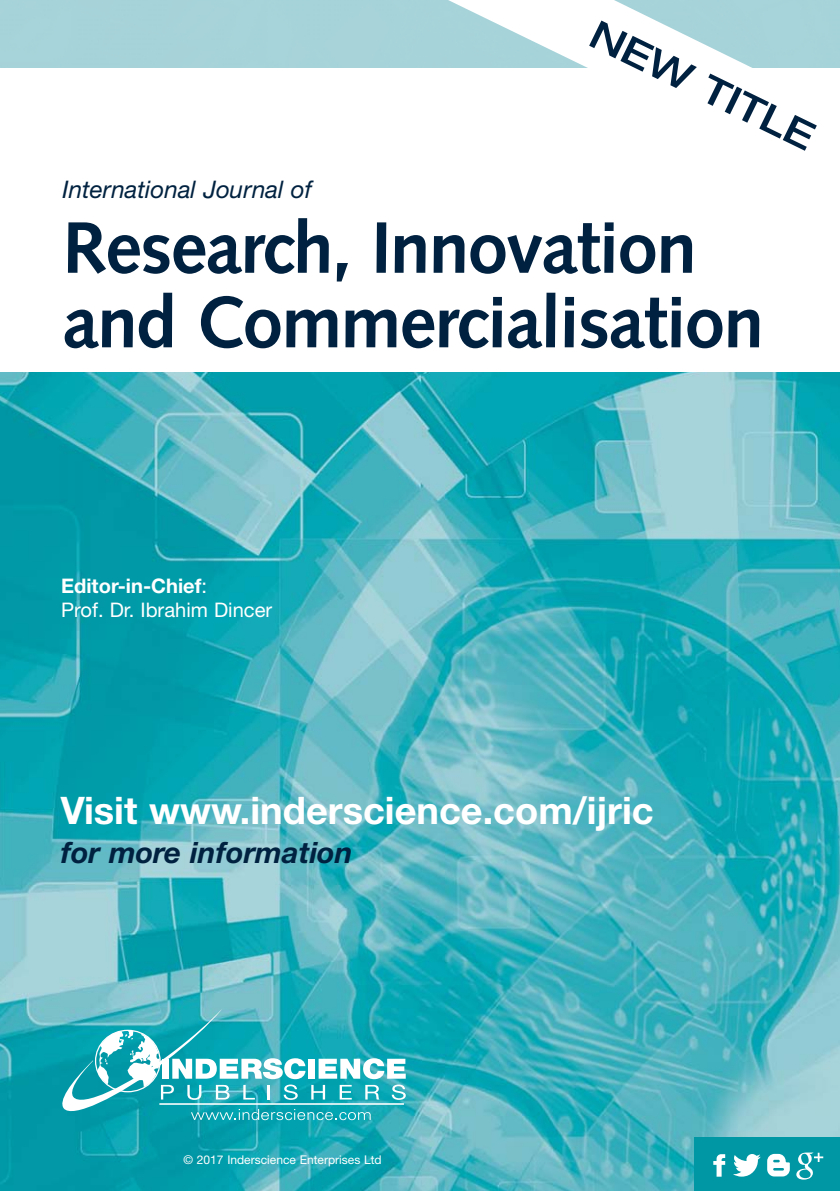
<style>
.page{position:relative;width:840px;height:1191px;background:#fff}
.page>*{position:absolute;margin:0;border:0;box-sizing:border-box;transform-origin:0 0}
.t1{font:700 72.8px/74.6px "Syntax";letter-spacing:-.02em;color:#002240}
.t2{font:500 expanded 39.2px "Helvetica Neue";color:#002240}
.t3{font:700 38px "Helvetica Neue";color:#fff}
.t4{font:italic 700 29.4px "Helvetica Neue";color:#002240}
.t5{font:italic 24.2px "Helvetica Neue";color:#002240}
.t6{font:20px/24.4px "Helvetica Neue";color:#fff}
.t7{font:12px "Helvetica Neue";color:#fff}
.s1{font-weight:700}
</style>
<div class="page">
<img style="left:0;top:372px;width:839px;height:819px">
<svg style="left:389px;top:0;width:450px;height:68px;fill:#a7d4d9"></svg>
<svg style="left:62px;top:1009px;width:343px;height:111px;background:#40b6c1"></svg>
<div style="left:694px;top:1137px;width:145px;height:54px;background:#0097a4"></div>
<svg style="left:713px;top:1154px;width:11px;height:22px"></svg>
<svg style="left:733px;top:1154px;width:27px;height:22px"></svg>
<svg style="left:767px;top:1153px;width:22px;height:23px"></svg>
<svg style="left:796px;top:1152px;width:26px;height:27px"></svg>
<p class="t2" style="left:602px;top:12px;width:246px;rotate:26deg">NEW TITLE</p>
<p class="t5" style="left:62px;top:181px;width:251px">International Journal of</p>
<p class="t1" style="left:62px;top:215px;width:702px">Research, Innovation and Commercialisation</p>
<p class="t6" style="left:61px;top:575px;width:212px"><span class="s1">Editor-in-Chief</span>:<br>Prof. Dr. Ibrahim Dincer</p>
<p class="t3" style="left:61px;top:796px;width:594px">Visit www.inderscience.com/ijric</p>
<p class="t4" style="left:61px;top:842px;width:293px">for more information</p>
<p class="t7" style="left:183px;top:1155px;width:199px">© 2017 Inderscience Enterprises Ltd</p>
</div>
